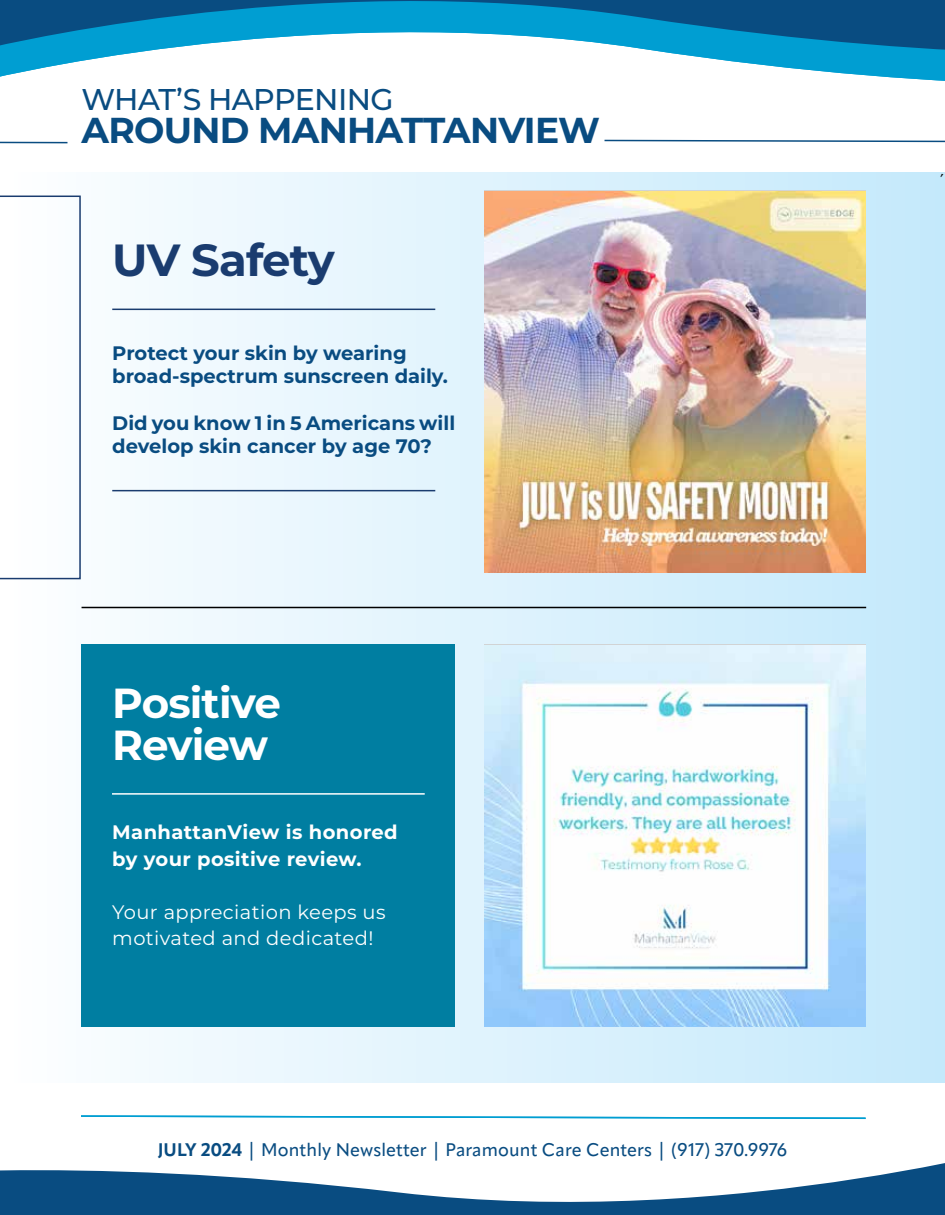
<style>
.page{position:relative;width:945px;height:1215px;background:#fff}
.page>*{position:absolute;margin:0;border:0;box-sizing:border-box;transform-origin:0 0}
.t1{font:700 45px "Montserrat";letter-spacing:-.02em;color:#1a3c6f}
.t2{font:700 42px/42px "Montserrat";letter-spacing:-.02em;color:#fff}
.t3{font:700 36px "Montserrat";letter-spacing:-.02em;color:#094c81}
.t4{font:500 30px "Montserrat";letter-spacing:-.02em;color:#094c81}
.t5{font:700 19.5px/23.4px "Montserrat";color:#094c81}
.t6{font:19.5px/26.4px "Montserrat";letter-spacing:.02em;color:#fff}
.t7{font:700 19.5px/26.4px "Montserrat";letter-spacing:.02em;color:#fff}
.t8{font:500 18px "Apparat";letter-spacing:.005em;color:#094c81}
.s1{font-weight:700}
</style>
<div class="page">
<svg style="left:0;top:141px;width:68px;height:3px"></svg>
<svg style="left:604px;top:139px;width:341px;height:4px"></svg>
<div style="left:14px;top:173px;width:931px;height:910px;background:linear-gradient(to right,#fcfdff,#c4e9fa)"></div>
<svg style="left:0;top:68px;width:945px;height:13px"></svg>
<svg style="left:0;top:0;width:945px;height:68px"></svg>
<svg style="left:81px;top:1115px;width:785px;height:4px"></svg>
<svg style="left:0;top:1163px;width:945px;height:52px;fill:#094c81"></svg>
<div style="left:82px;top:644px;width:373px;height:382px;background:#007ea1"></div>
<img style="left:484px;top:192px;width:381px;height:381px">
<img style="left:484px;top:645px;width:381px;height:381px">
<hr style="left:82px;top:607px;width:784px;height:1px;background:#000">
<svg style="left:0;top:196px;width:81px;height:383px"></svg>
<hr style="left:112px;top:309px;width:323px;height:1px;background:#1a3c6f">
<hr style="left:112px;top:490px;width:323px;height:1px;background:#1a3c6f">
<hr style="left:112px;top:793px;width:313px;height:2px;background:#fff">
<h3 class="t4" style="left:82px;top:79px;width:314px">WHAT’S HAPPENING</h3>
<h3 class="t3" style="left:82px;top:105px;width:520px">AROUND MANHATTANVIEW</h3>
<h1 class="t1" style="left:112px;top:227px;width:224px">UV Safety</h1>
<p class="t5" style="left:112px;top:340px;width:337px">Protect your skin by wearing broad-spectrum sunscreen daily.</p>
<p class="t5" style="left:112px;top:410px;width:344px">Did you know 1 in 5 Americans will develop skin cancer by age 70?</p>
<h2 class="t2" style="left:112px;top:680px;width:170px">Positive<br>Review</h2>
<p class="t7" style="left:112px;top:818px;width:287px">ManhattanView is honored by your positive review.</p>
<p class="t6" style="left:112px;top:898px;width:275px">Your appreciation keeps us motivated and dedicated!</p>
<p class="t8" style="left:158px;top:1139px;width:631px"><span class="s1">JULY 2024</span> | Monthly Newsletter | Paramount Care Centers | (917) 370.9976</p>
</div>
